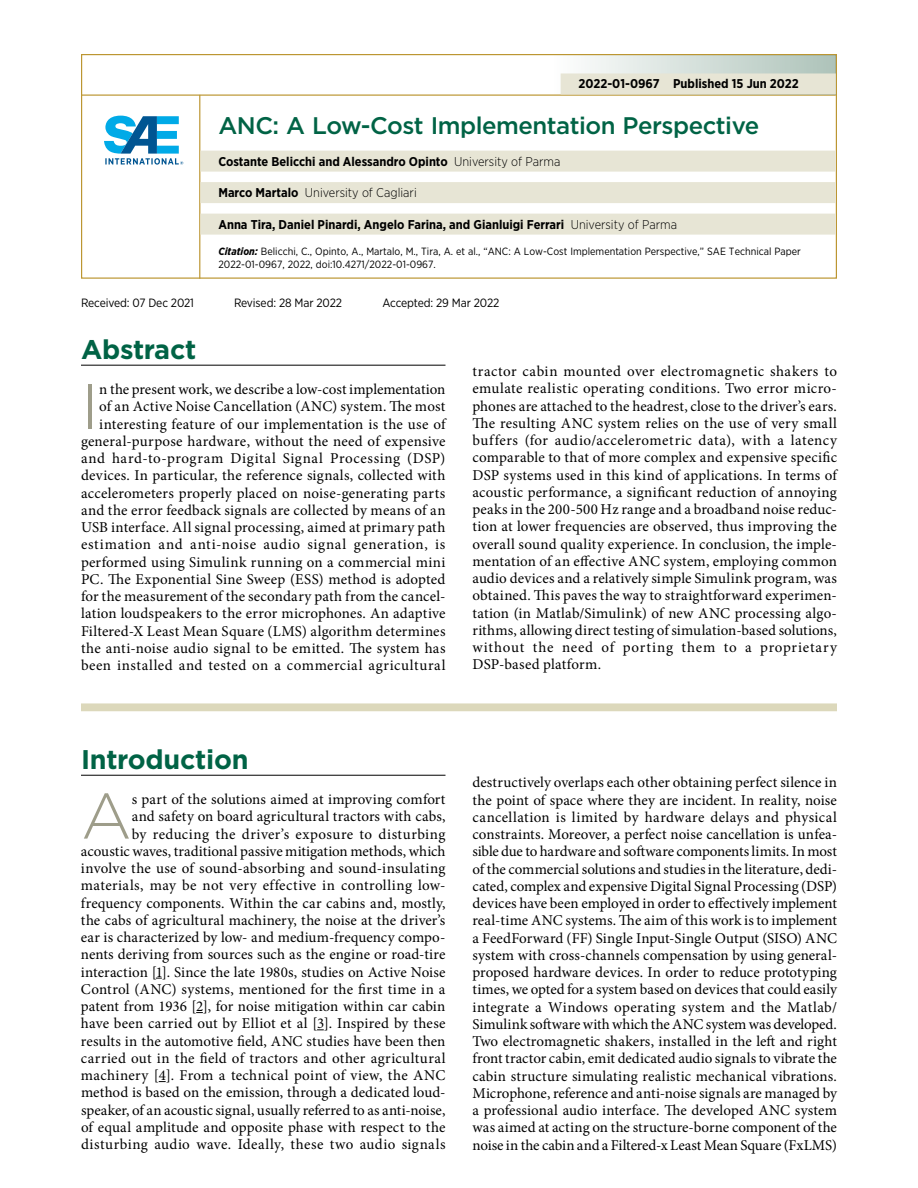
<style>
.page{position:relative;width:918px;height:1188px;background:#fff}
.page>*{position:absolute;margin:0;border:0;box-sizing:border-box;transform-origin:0 0}
.t1{font:300 64.35px "Gotham";color:#9e9d8a}
.t2{font:700 27px "Gotham";letter-spacing:-.01em;color:#006345}
.t3{font:500 24px "Gotham";letter-spacing:-.02em;color:#006345}
.t4{font:15px/17.2px "Minion Pro";letter-spacing:.015em;color:#000;text-align:right}
.t5{font:700 12.75px "Gotham Narrow";color:#000}
.t6{font:300 12.75px "Gotham Narrow";color:#000}
.t7{font:12px "Gotham Narrow";letter-spacing:-.01em;color:#000}
.t8{font:10.5px/12.8px "Gotham Narrow";color:#000}
.s1{font-weight:300}
.s2{font-weight:700}
.s3{font-weight:700;font-style:italic}
</style>
<div class="page">
<div style="left:81px;top:54px;width:756px;height:225px;background:#fff;border:1px solid #bc9632"></div>
<svg style="left:104px;top:116px;width:79px;height:49px"></svg>
<hr style="left:199px;top:95px;width:1px;height:184px;background:#bc9632">
<hr style="left:81px;top:95px;width:755px;height:1px;background:#bc9632">
<div style="left:553px;top:55px;width:283px;height:39px;background:linear-gradient(to right,#fefefe,#adc3b9)"></div>
<div style="left:561px;top:73px;width:275px;height:21px;background:#e7e5d5"></div>
<div style="left:81px;top:703px;width:756px;height:8px;background:#dcd8bb"></div>
<div style="left:200px;top:151px;width:636px;height:21px;background:#e7e5d5"></div>
<div style="left:200px;top:182px;width:636px;height:21px;background:#e7e5d5"></div>
<div style="left:200px;top:214px;width:636px;height:21px;background:#e7e5d5"></div>
<hr style="left:81px;top:365px;width:365px;height:1px;background:#000">
<hr style="left:81px;top:775px;width:365px;height:1px;background:#000">
<p class="t5" style="left:579px;top:76px;width:222px">2022-01-0967 Published 15 Jun 2022</p>
<h3 class="t3" style="left:218px;top:110px;width:542px">ANC: A Low-Cost Implementation Perspective</h3>
<p class="t5" style="left:218px;top:153px;width:344px">Costante Belicchi and Alessandro Opinto <span class="s1">University of Parma</span></p>
<p class="t6" style="left:218px;top:185px;width:200px"><span class="s2">Marco Martalo</span> University of Cagliari</p>
<p class="t5" style="left:218px;top:216px;width:460px">Anna Tira, Daniel Pinardi, Angelo Farina, and Gianluigi Ferrari <span class="s1">University of Parma</span></p>
<p class="t8" style="left:218px;top:245px;width:584px"><span class="s3">Citation:</span> Belicchi, C., Opinto, A., Martalo, M., Tira, A. et al., “ANC: A Low-Cost Implementation Perspective,” SAE Technical Paper<br>2022-01-0967, 2022, doi:10.4271/2022-01-0967.</p>
<p class="t7" style="left:81px;top:295px;width:115px">Received: 07 Dec 2021</p>
<p class="t7" style="left:234px;top:295px;width:110px">Revised: 28 Mar 2022</p>
<p class="t7" style="left:382px;top:295px;width:118px">Accepted: 29 Mar 2022</p>
<h2 class="t2" style="left:81px;top:331px;width:117px">Abstract</h2>
<h1 class="t1" style="left:81px;top:365px;width:19px">I</h1>
<p class="t4" style="left:81px;top:381px;width:366px">n the present work, we describe a low-cost implementation<br>of an Active Noise Cancellation (ANC) system. The most interesting feature of our implementation is the use of general-purpose hardware, without the need of expensive and hard-to-program Digital Signal Processing (DSP) devices. In particular, the reference signals, collected with accelerometers properly placed on noise-generating parts and the error feedback signals are collected by means of an USB interface. All signal processing, aimed at primary path estimation and anti-noise audio signal generation, is performed using Simulink running on a commercial mini PC. The Exponential Sine Sweep (ESS) method is adopted for the measurement of the secondary path from the cancel&shy;lation loudspeakers to the error microphones. An adaptive Filtered-X Least Mean Square (LMS) algorithm determines the anti-noise audio signal to be emitted. The system has been installed and tested on a commercial agricultural</p>
<p class="t4" style="left:473px;top:363px;width:366px;text-align:justify">tractor cabin mounted over electromagnetic shakers to emulate realistic operating conditions. Two error micro&shy;phones are attached to the headrest, close to the driver’s ears.<br>The resulting ANC system relies on the use of very small buffers (for audio/accelerometric data), with a latency comparable to that of more complex and expensive specific DSP systems used in this kind of applications. In terms of acoustic performance, a significant reduction of annoying peaks in the 200-500 Hz range and a broadband noise reduc&shy;tion at lower frequencies are observed, thus improving the overall sound quality experience. In conclusion, the imple&shy;mentation of an effective ANC system, employing common audio devices and a relatively simple Simulink program, was obtained. This paves the way to straightforward experimen&shy;tation (in Matlab/Simulink) of new ANC processing algo&shy;rithms, allowing direct testing of simulation-based solutions, without the need of porting them to a proprietary DSP-based platform.</p>
<h2 class="t2" style="left:81px;top:741px;width:169px">Introduction</h2>
<h1 class="t1" style="left:81px;top:775px;width:52px">A</h1>
<p class="t4" style="left:81px;top:791px;width:366px">s part of the solutions aimed at improving comfort<br>and safety on board agricultural tractors with cabs,<br>by reducing the driver’s exposure to disturbing acoustic waves, traditional passive mitigation methods, which involve the use of sound-absorbing and sound-insulating materials, may be not very effective in controlling low&shy;frequency components. Within the car cabins and, mostly, the cabs of agricultural machinery, the noise at the driver’s ear is characterized by low- and medium-frequency compo&shy;nents deriving from sources such as the engine or road-tire interaction [1]. Since the late 1980s, studies on Active Noise Control (ANC) systems, mentioned for the first time in a patent from 1936 [2], for noise mitigation within car cabin have been carried out by Elliot et al [3]. Inspired by these results in the automotive field, ANC studies have been then carried out in the field of tractors and other agricultural machinery [4]. From a technical point of view, the ANC method is based on the emission, through a dedicated loud&shy;speaker, of an acoustic signal, usually referred to as anti-noise, of equal amplitude and opposite phase with respect to the disturbing audio wave. Ideally, these two audio signals</p>
<p class="t4" style="left:473px;top:774px;width:366px;text-align:justify">destructively overlaps each other obtaining perfect silence in the point of space where they are incident. In reality, noise cancellation is limited by hardware delays and physical constraints. Moreover, a perfect noise cancellation is unfea&shy;sible due to hardware and software components limits. In most of the commercial solutions and studies in the literature, dedi&shy;cated, complex and expensive Digital Signal Processing (DSP) devices have been employed in order to effectively implement real-time ANC systems. The aim of this work is to implement a FeedForward (FF) Single Input-Single Output (SISO) ANC system with cross-channels compensation by using general&shy;proposed hardware devices. In order to reduce prototyping times, we opted for a system based on devices that could easily integrate a Windows operating system and the Matlab/ Simulink software with which the ANC system was developed.<br>Two electromagnetic shakers, installed in the left and right front tractor cabin, emit dedicated audio signals to vibrate the cabin structure simulating realistic mechanical vibrations.<br>Microphone, reference and anti-noise signals are managed by a professional audio interface. The developed ANC system was aimed at acting on the structure-borne component of the noise in the cabin and a Filtered-x Least Mean Square (FxLMS)</p>
</div>
